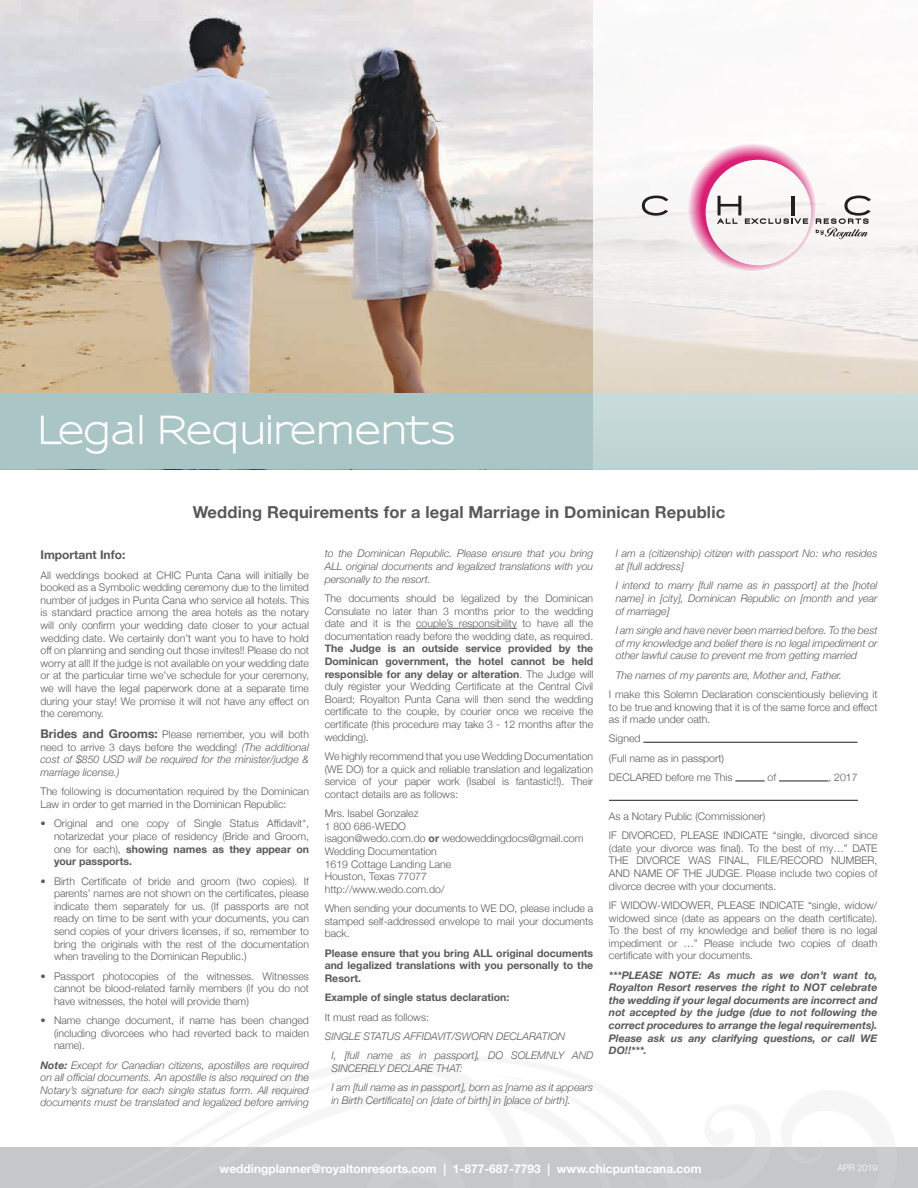
<style>
.page{position:relative;width:918px;height:1188px;background:#fff}
.page>*{position:absolute;margin:0;border:0;box-sizing:border-box;transform-origin:0 0}
.t1{font:700 37.5px "Sansumi";color:#fff}
.t2{font:700 16.5px "Helvetica Neue";letter-spacing:.01em;color:#58595b}
.t3{font:700 12px "Helvetica Neue";color:#fff}
.t4{font:700 12px "Helvetica Neue";color:#58595b}
.t5{font:300 10.5px/12.6px "Helvetica Neue";color:#58595b;text-align:justify}
.t6{font:italic 300 10.5px/12.6px "Helvetica Neue";color:#58595b;text-align:justify}
.t7{font:italic 700 10.5px/12.6px "Helvetica Neue";color:#58595b;text-align:justify}
.t8{font:700 10.5px/12.6px "Helvetica Neue";color:#58595b;text-align:justify}
.t9{font:300 9px "Helvetica Neue";color:#fff}
.s1{font-weight:700;font-style:normal;font-size:12px}
.s2{font-style:normal}
.s3{font-weight:700}
</style>
<div class="page">
<div style="left:0;top:1148px;width:918px;height:40px;background:#c5c7c9"></div>
<svg style="left:628px;top:1147px;width:270px;height:1px"></svg>
<svg style="left:0;top:1147px;width:535px;height:1px"></svg>
<img style="left:0;top:0;width:594px;height:393px">
<div style="left:0;top:393px;width:918px;height:76px;background:#a9c5c5"></div>
<svg style="left:594px;top:195px;width:324px;height:274px"></svg>
<svg style="left:642px;top:196px;width:26px;height:20px"></svg>
<svg style="left:688px;top:144px;width:183px;height:127px"></svg>
<hr style="left:416px;top:628px;width:101px;height:1px;background:#58595b">
<hr style="left:643px;top:742px;width:215px;height:1px;background:#231f20">
<hr style="left:735px;top:781px;width:30px;height:1px;background:#231f20">
<hr style="left:779px;top:781px;width:49px;height:1px;background:#231f20">
<hr style="left:609px;top:800px;width:249px;height:1px;background:#231f20">
<h1 class="t1" style="left:36px;top:409px;width:420px">Legal Requirements</h1>
<h2 class="t2" style="left:193px;top:500px;width:534px">Wedding Requirements for a legal Marriage in Dominican Republic</h2>
<p class="t4" style="left:40px;top:546px;width:86px">Important Info:</p>
<p class="t5" style="left:41px;top:568px;width:270px">All weddings booked at CHIC Punta Cana will initially be booked as a Symbolic wedding ceremony due to the limited number of judges in Punta Cana who service all hotels. This is standard practice among the area hotels as the notary will only confirm your wedding date closer to your actual wedding date. We certainly don’t want you to have to hold off on planning and sending out those invites!! Please do not worry at all! If the judge is not available on your wedding date or at the particular time we’ve schedule for your ceremony, we will have the legal paperwork done at a separate time during your stay! We promise it will not have any effect on the ceremony.</p>
<p class="t6" style="left:40px;top:728px;width:270px"><span class="s1">Brides and Grooms:</span> <span class="s2">Please remember, you will both need to arrive 3 days before the wedding!</span> (The additional cost of $850 USD will be required for the minister/judge &amp; marriage license.)</p>
<p class="t5" style="left:40px;top:785px;width:270px">The following is documentation required by the Dominican<br>Law in order to get married in the Dominican Republic:</p>
<p class="t5" style="left:54px;top:817px;width:257px;text-indent:-14px">• Original and one copy of Single Status Affidavit*, notarizedat your place of residency (Bride and Groom, one for each), <span class="s3">showing names as they appear on your passports.</span></p>
<p class="t5" style="left:54px;top:874px;width:257px;text-indent:-14px">• Birth Certificate of bride and groom (two copies). If parents’ names are not shown on the certificates, please indicate them separately for us. (If passports are not ready on time to be sent with your documents, you can send copies of your drivers licenses, if so, remember to bring the originals with the rest of the documentation when traveling to the Dominican Republic.)</p>
<p class="t5" style="left:54px;top:969px;width:257px;text-indent:-14px">• Passport photocopies of the witnesses. Witnesses cannot be blood-related family members (if you do not have witnesses, the hotel will provide them)</p>
<p class="t5" style="left:54px;top:1013px;width:257px;text-indent:-14px">• Name change document, if name has been changed (including divorcees who had reverted back to maiden name).</p>
<p class="t6" style="left:40px;top:1058px;width:270px"><span class="s3">Note:</span> Except for Canadian citizens, apostilles are required on all official documents. An apostille is also required on the Notary’s signature for each single status form. All required documents must be translated and legalized before arriving</p>
<p class="t6" style="left:325px;top:547px;width:270px">to the Dominican Republic. Please ensure that you bring ALL original documents and legalized translations with you personally to the resort.</p>
<p class="t5" style="left:325px;top:591px;width:270px">The documents should be legalized by the Dominican Consulate no later than 3 months prior to the wedding date and it is the couple’s responsibility to have all the documentation ready before the wedding date, as required.</p>
<p class="t5" style="left:325px;top:642px;width:270px"><span class="s3">The Judge is an outside service provided by the Dominican government, the hotel cannot be held responsible for any delay or alteration</span>. The Judge will duly register your Wedding Certificate at the Central Civil Board; Royalton Punta Cana will then send the wedding certificate to the couple, by courier once we receive the certificate (this procedure may take 3 - 12 months after the wedding).</p>
<p class="t5" style="left:325px;top:749px;width:270px">We highly recommend that you use Wedding Documentation (WE DO) for a quick and reliable translation and legalization service of your paper work (Isabel is fantastic!!). Their contact details are as follows:</p>
<p class="t5" style="left:325px;top:806px;width:260px;text-align:left">Mrs. Isabel Gonzalez<br>1 800 686-WEDO<br>isagon@wedo.com.do <span class="s3">or</span> wedoweddingdocs@gmail.com<br>Wedding Documentation<br>1619 Cottage Landing Lane<br>Houston, Texas 77077<br>http://www.wedo.com.do/</p>
<p class="t5" style="left:325px;top:901px;width:270px">When sending your documents to WE DO, please include a stamped self-addressed envelope to mail your documents back.</p>
<p class="t8" style="left:325px;top:947px;width:270px">Please ensure that you bring ALL original documents and legalized translations with you personally to the Resort.</p>
<p class="t8" style="left:325px;top:991px;width:186px">Example of single status declaration:</p>
<p class="t5" style="left:325px;top:1010px;width:106px">It must read as follows:</p>
<p class="t6" style="left:331px;top:1026px;width:263px;line-height:19.4px;text-indent:-7px">SINGLE STATUS AFFIDAVIT/SWORN DECLARATION<br>I, [full name as in passport], DO SOLEMNLY AND</p>
<p class="t6" style="left:331px;top:1058px;width:263px;line-height:19.4px">SINCERELY DECLARE THAT:<br>I am [full name as in passport], born as [name as it appears</p>
<p class="t6" style="left:331px;top:1093px;width:241px">in Birth Certificate] on [date of birth] in [place of birth].</p>
<p class="t6" style="left:616px;top:547px;width:263px">I am a (citizenship) citizen with passport No: who resides at [full address]</p>
<p class="t6" style="left:616px;top:579px;width:263px">I intend to marry [full name as in passport] at the [hotel name] in [city], Dominican Republic on [month and year of marriage]</p>
<p class="t6" style="left:616px;top:623px;width:263px">I am single and have never been married before. To the best of my knowledge and belief there is no legal impediment or other lawful cause to prevent me from getting married</p>
<p class="t6" style="left:616px;top:668px;width:228px">The names of my parents are, Mother and, Father.</p>
<p class="t5" style="left:609px;top:687px;width:270px">I make this Solemn Declaration conscientiously believing it to be true and knowing that it is of the same force and effect as if made under oath.</p>
<p class="t5" style="left:609px;top:728px;width:125px;line-height:19.4px;text-align:left">Signed<br>(Full name as in passport)<br>DECLARED before me This</p>
<p class="t5" style="left:768px;top:770px;width:10px">of</p>
<p class="t5" style="left:828px;top:770px;width:31px">, 2017</p>
<p class="t5" style="left:609px;top:806px;width:270px;line-height:19.4px">As a Notary Public (Commissioner)<br>IF DIVORCED, PLEASE INDICATE “single, divorced since</p>
<p class="t5" style="left:609px;top:841px;width:270px">(date your divorce was final). To the best of my…” DATE THE DIVORCE WAS FINAL, FILE/RECORD NUMBER, AND NAME OF THE JUDGE. Please include two copies of divorce decree with your documents.</p>
<p class="t5" style="left:609px;top:898px;width:270px">IF WIDOW-WIDOWER, PLEASE INDICATE “single, widow/ widowed since (date as appears on the death certificate).<br>To the best of my knowledge and belief there is no legal impediment or …” Please include two copies of death certificate with your documents.</p>
<p class="t7" style="left:609px;top:969px;width:270px">***PLEASE NOTE: As much as we don’t want to, Royalton Resort reserves the right to NOT celebrate the wedding if your legal documents are incorrect and not accepted by the judge (due to not following the correct procedures to arrange the legal requirements).<br>Please ask us any clarifying questions, or call WE DO!!***.</p>
<p class="t3" style="left:220px;top:1159px;width:484px">weddingplanner@royaltonresorts.com | 1-877-687-7793 | www.chicpuntacana.com</p>
<p class="t9" style="left:838px;top:1161px;width:41px">APR 2019</p>
</div>
